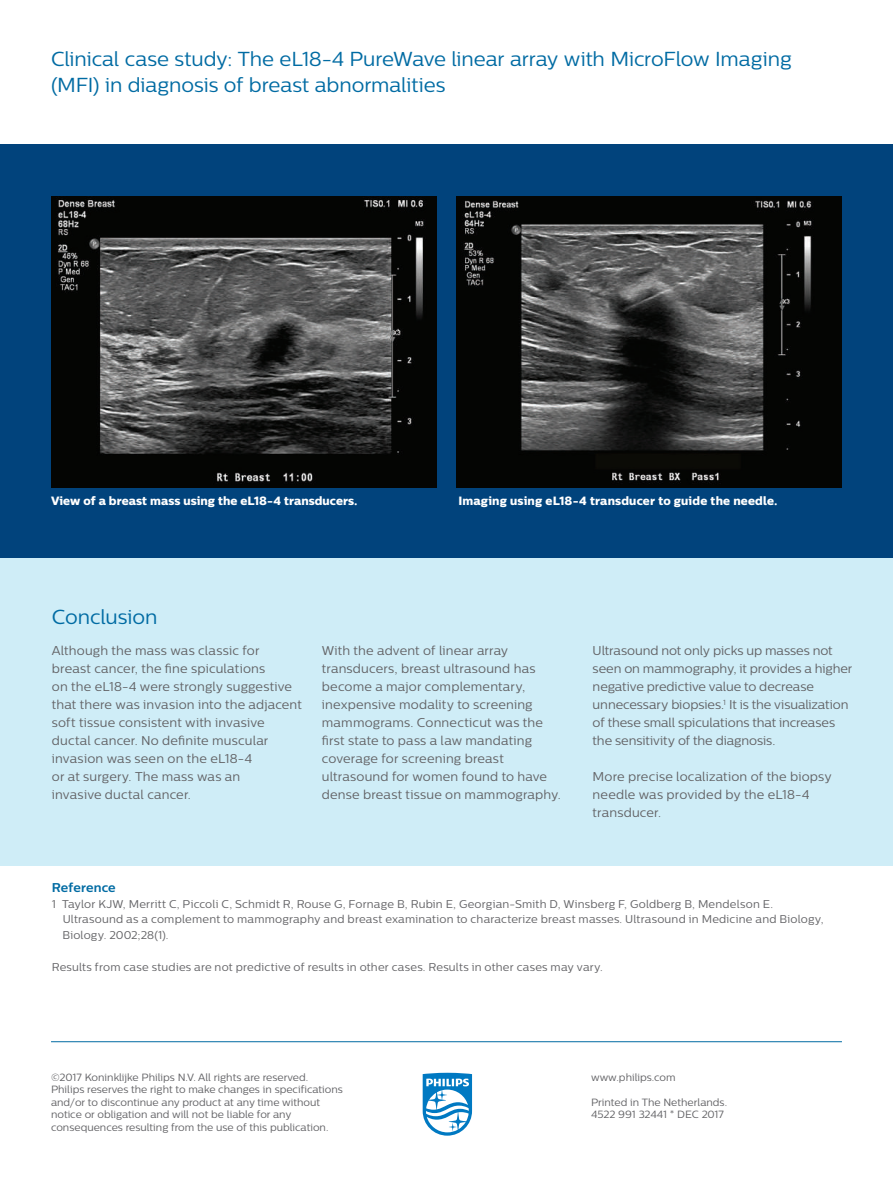
<style>
.page{position:relative;width:893px;height:1188px;background:#fff}
.page>*{position:absolute;margin:0;border:0;box-sizing:border-box;transform-origin:0 0}
.t1{font:20.25px/25.5px "Centrale Sans";letter-spacing:-.005em;color:#006ba3}
.t2{font:12.75px/18px "Centrale Sans";letter-spacing:.01em;color:#636366}
.t3{font:12.75px/18px "Centrale Sans";letter-spacing:-.01em;color:#636366}
.t4{font:700 12.75px "Centrale Sans";letter-spacing:.005em;color:#006ba3}
.t5{font:12px "Centrale Sans X Bold";letter-spacing:.005em;color:#fff}
.t6{font:11.25px/15.8px "Centrale Sans";letter-spacing:.015em;color:#636366}
.t7{font:10.5px/12.6px "Centrale Sans";color:#636366}
</style>
<div class="page">
<svg style="left:423px;top:1073px;width:49px;height:63px"></svg>
<hr style="left:51px;top:1041px;width:791px;height:1px;background:#006ba3">
<div style="left:0;top:558px;width:893px;height:308px;background:#cfedf7"></div>
<div style="left:0;top:145px;width:893px;height:413px;background:#01437c"></div>
<img style="left:51px;top:196px;width:386px;height:291px">
<img style="left:456px;top:196px;width:386px;height:291px">
<h1 class="t1" style="left:51px;top:46px;width:742px">Clinical case study: The eL18-4 PureWave linear array with MicroFlow Imaging (MFI) in diagnosis of breast abnormalities</h1>
<p class="t5" style="left:51px;top:493px;width:308px">View of a breast mass using the eL18-4 transducers.</p>
<p class="t5" style="left:458px;top:493px;width:321px">Imaging using eL18-4 transducer to guide the needle.</p>
<h1 class="t1" style="left:52px;top:604px;width:107px">Conclusion</h1>
<p class="t2" style="left:52px;top:642px;width:252px">Although the mass was classic for<br>breast cancer, the fine spiculations<br>on the eL18-4 were strongly suggestive that there was invasion into the adjacent soft tissue consistent with invasive ductal cancer. No definite muscular invasion was seen on the eL18-4<br>or at surgery. The mass was an<br>invasive ductal cancer.</p>
<p class="t2" style="left:322px;top:642px;width:240px">With the advent of linear array transducers, breast ultrasound has become a major complementary, inexpensive modality to screening mammograms. Connecticut was the first state to pass a law mandating coverage for screening breast ultrasound for women found to have dense breast tissue on mammography.</p>
<p class="t3" style="left:593px;top:642px;width:261px">Ultrasound not only picks up masses not seen on mammography, it provides a higher negative predictive value to decrease unnecessary biopsies.<sup>1</sup> It is the visualization of these small spiculations that increases the sensitivity of the diagnosis.</p>
<p class="t2" style="left:593px;top:768px;width:241px">More precise localization of the biopsy needle was provided by the eL18-4 transducer.</p>
<p class="t4" style="left:52px;top:880px;width:65px">Reference</p>
<p class="t6" style="left:62px;top:896px;width:763px;text-indent:-11px">1 Taylor KJW, Merritt C, Piccoli C, Schmidt R, Rouse G, Fornage B, Rubin E, Georgian-Smith D, Winsberg F, Goldberg B, Mendelson E.<br>Ultrasound as a complement to mammography and breast examination to characterize breast masses. Ultrasound in Medicine and Biology,<br>Biology. 2002;28(1).</p>
<p class="t6" style="left:52px;top:959px;width:552px">Results from case studies are not predictive of results in other cases. Results in other cases may vary.</p>
<p class="t7" style="left:51px;top:1071px;width:293px">©2017 Koninklijke Philips N.V. All rights are reserved.<br>Philips reserves the right to make changes in specifications and/or to discontinue any product at any time without notice or obligation and will not be liable for any consequences resulting from the use of this publication.</p>
<p class="t7" style="left:591px;top:1071px;width:86px">www.philips.com</p>
<p class="t7" style="left:591px;top:1096px;width:138px">Printed in The Netherlands.<br>4522 991 32441 * DEC 2017</p>
</div>
